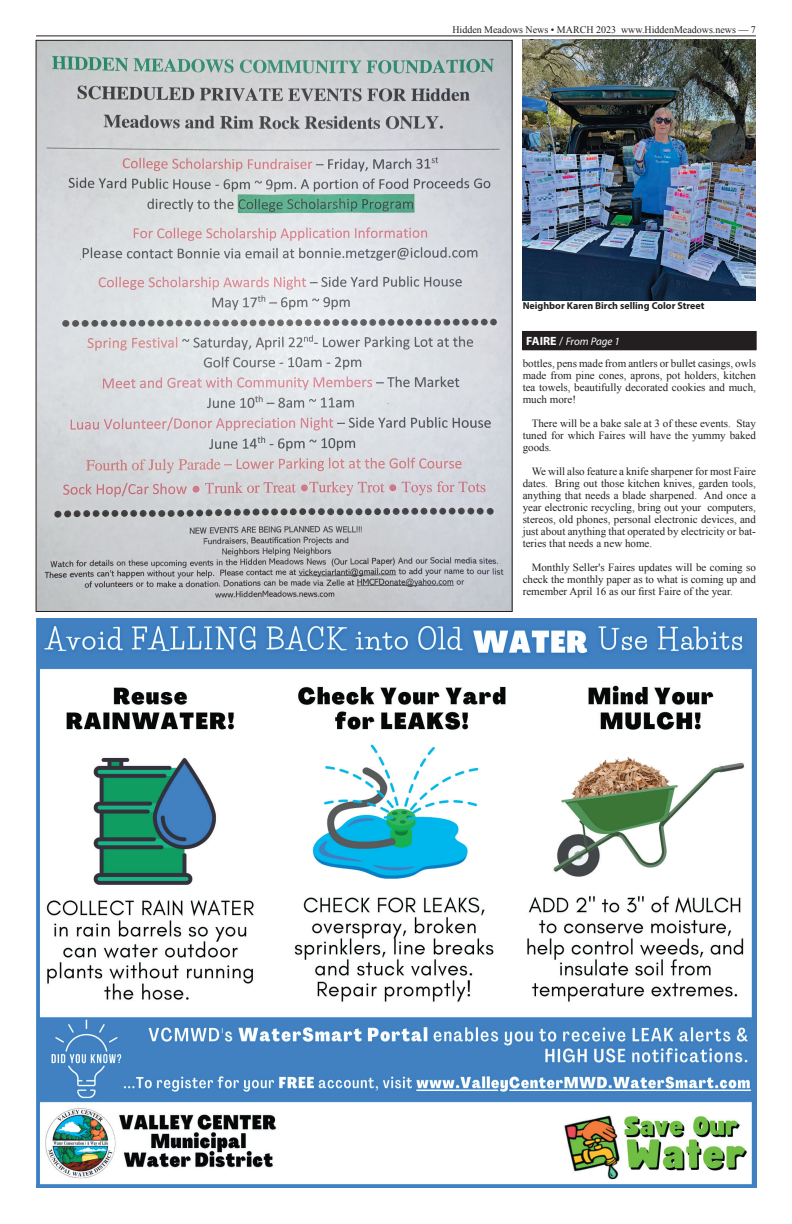
<style>
.page{position:relative;width:792px;height:1224px;background:#fff}
.page>*{position:absolute;margin:0;border:0;box-sizing:border-box;transform-origin:0 0}
.t1{font:11px/12px "Times New Roman";color:#231f20;text-align:justify}
.t2{font:italic 11px "Myriad Pro";letter-spacing:-.005em;color:#fff}
.t3{font:10px "Times New Roman";color:#231f20}
.t4{font:700 10px "Myriad Pro";color:#231f20}
.s1{font-weight:700;font-style:normal;font-size:12px}
.s2{font-style:normal;font-size:12px}
</style>
<div class="page">
<hr style="left:36px;top:35px;width:720px;height:1px;background:#231f20">
<img style="left:36px;top:619px;width:720px;height:569px">
<img style="left:38px;top:42px;width:473px;height:568px">
<img style="left:523px;top:40px;width:233px;height:260px">
<div style="left:523px;top:331px;width:233px;height:17px;background:#231f20"></div>
<div style="left:523px;top:332px;width:233px;height:18px;border:1px solid #231f20"></div>
<p class="t3" style="left:452px;top:23px;width:305px">Hidden Meadows News • MARCH 2023 www.HiddenMeadows.news — 7</p>
<p class="t4" style="left:523px;top:299px;width:183px">Neighbor Karen Birch selling Color Street</p>
<p class="t2" style="left:526px;top:334px;width:95px"><span class="s1">FAIRE</span> <span class="s2">/</span> From Page 1</p>
<p class="t1" style="left:523px;top:357px;width:235px">bottles, pens made from antlers or bullet casings, owls made from pine cones, aprons, pot holders, kitchen tea towels, beautifully decorated cookies and much, much more!</p>
<p class="t1" style="left:523px;top:417px;width:235px;text-indent:9px">There will be a bake sale at 3 of these events. Stay tuned for which Faires will have the yummy baked goods.</p>
<p class="t1" style="left:523px;top:465px;width:235px;text-indent:9px">We will also feature a knife sharpener for most Faire dates. Bring out those kitchen knives, garden tools, anything that needs a blade sharpened. And once a year electronic recycling, bring out your computers, stereos, old phones, personal electronic devices, and just about anything that operated by electricity or bat&shy;teries that needs a new home.</p>
<p class="t1" style="left:523px;top:561px;width:235px;text-indent:9px">Monthly Seller's Faires updates will be coming so check the monthly paper as to what is coming up and remember April 16 as our first Faire of the year.</p>
</div>
